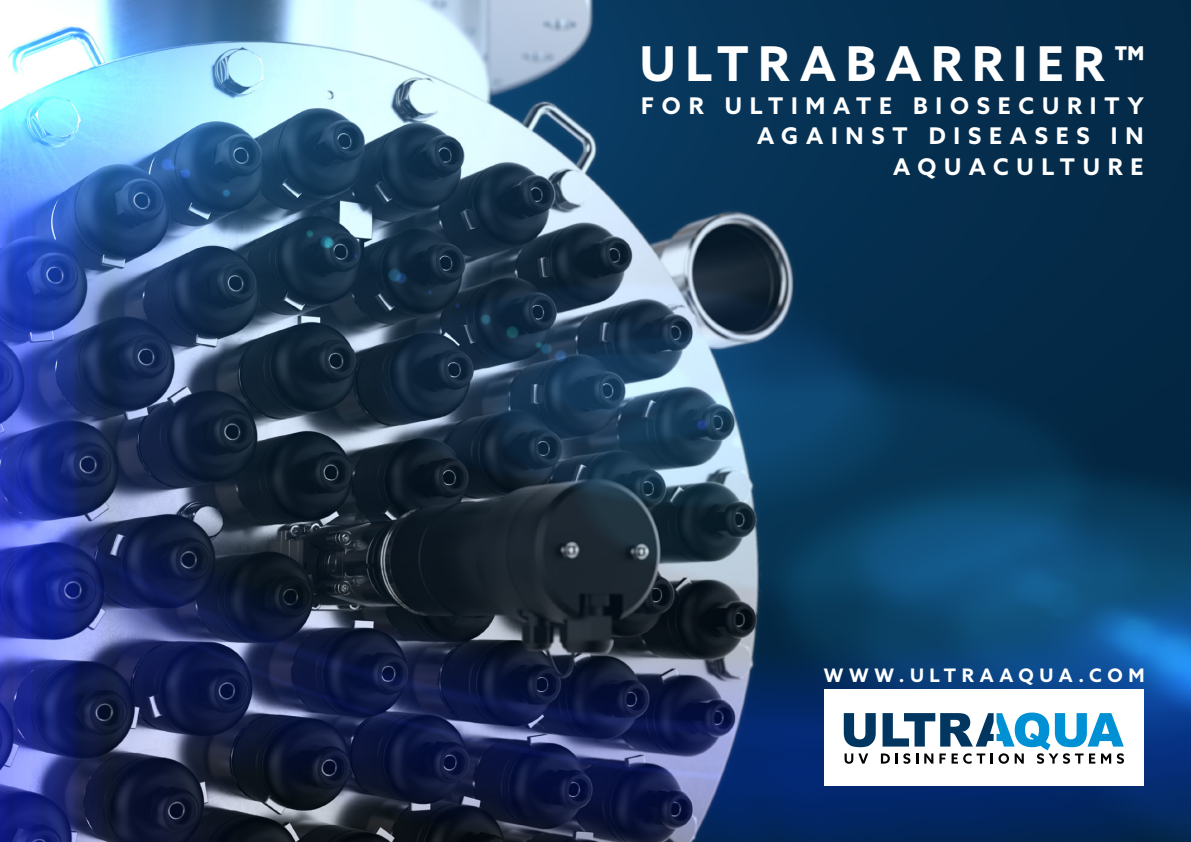
<style>
.page{position:relative;width:1191px;height:842px;background:#fff}
.page>*{position:absolute;margin:0;border:0;box-sizing:border-box;transform-origin:0 0}
.t1{font:700 48px "Azo Sans";letter-spacing:.2em;color:#fff}
.t2{font:700 23px/30.5px "Azo Sans";letter-spacing:.34em;color:#fff;text-align:right}
.t3{font:700 18.6px "Azo Sans";letter-spacing:.305em;color:#fff}
</style>
<div class="page">
<img style="left:0;top:0;width:1191px;height:842px">
<div style="left:823px;top:689px;width:320px;height:97px;background:#fff"></div>
<svg style="left:843px;top:712px;width:281px;height:52px"></svg>
<h1 class="t1" style="left:640px;top:32px;width:507px">ULTRABARRIER™</h1>
<p class="t2" style="left:641px;top:90px;width:504px">FOR ULTIMATE BIOSECURITY<br>AGAINST DISEASES IN<br>AQUACULTURE</p>
<p class="t3" style="left:824px;top:663px;width:322px">WWW.ULTRAAQUA.COM</p>
</div>
